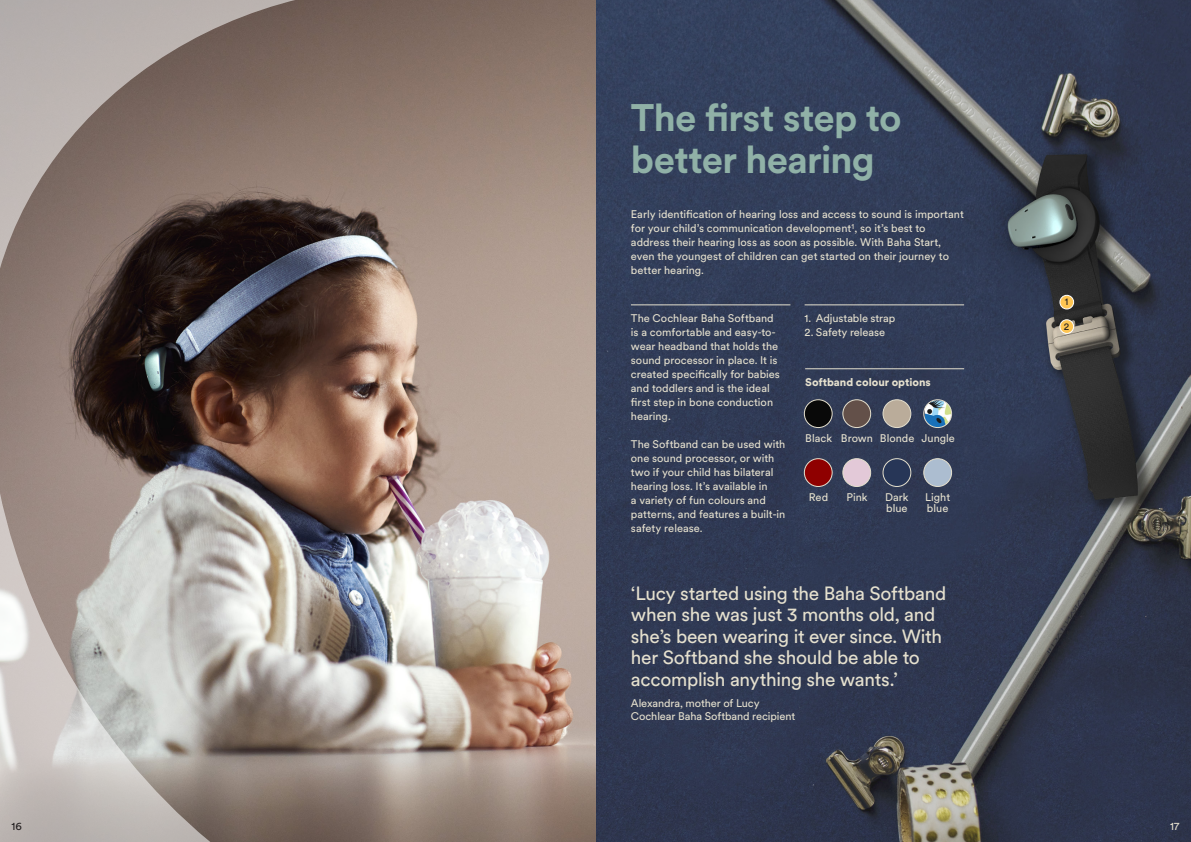
<style>
.page{position:relative;width:1191px;height:842px;background:#fff}
.page>*{position:absolute;margin:0;border:0;box-sizing:border-box;transform-origin:0 0}
.Heading_02_-_Green{font:700 38px/42px "Circular XX";letter-spacing:-.02em;color:#90b1a7}
.Testimonial_-_Creme{font:19px/21.5px "Circular XX";letter-spacing:-.015em;color:#e5e0ce}
.Body_-_Creme{font:11px/14px "Circular XX";color:#e5e0ce}
.Body_-_Creme_Line_ab{font:11px/14px "Circular XX";color:#e5e0ce}
.Testimonial_Details{font:11px/13px "Circular XX";letter-spacing:-.01em;color:#e5e0ce}
.Colours_-_Creme{font:11px/11px "Circular XX";color:#e5e0ce}
.Subheading_04_-_Crem{font:900 11px "Circular XX";color:#e5e0ce}
.t1{font:11px "Circular XX";color:#231f20}
.Numbers{font:10px "Circular XX";color:#231f20}
</style>
<div class="page">
<img style="left:406px;top:0;width:785px;height:842px">
<img style="left:923px;top:459px;width:28px;height:27px;border-radius:14px">
<div style="left:923px;top:458px;width:28px;height:29px;border:1px solid #e5e0ce;border-radius:50%"></div>
<img style="left:883px;top:459px;width:27px;height:27px;border-radius:14px">
<div style="left:882px;top:458px;width:29px;height:29px;border:1px solid #e5e0ce;border-radius:50%"></div>
<img style="left:804px;top:459px;width:28px;height:27px;border-radius:14px">
<div style="left:804px;top:458px;width:28px;height:29px;border:1px solid #e5e0ce;border-radius:50%"></div>
<img style="left:925px;top:401px;width:26px;height:26px">
<div style="left:923px;top:399px;width:28px;height:29px;border:1px solid #e5e0ce;border-radius:50%"></div>
<img style="left:843px;top:459px;width:27px;height:27px;border-radius:13px">
<div style="left:842px;top:458px;width:29px;height:29px;border:1px solid #e5e0ce;border-radius:50%"></div>
<img style="left:804px;top:400px;width:28px;height:27px;border-radius:14px">
<div style="left:804px;top:399px;width:28px;height:29px;border:1px solid #e5e0ce;border-radius:50%"></div>
<img style="left:843px;top:400px;width:27px;height:27px;border-radius:14px">
<div style="left:842px;top:399px;width:29px;height:29px;border:1px solid #e5e0ce;border-radius:50%"></div>
<img style="left:883px;top:400px;width:27px;height:27px;border-radius:14px">
<div style="left:882px;top:399px;width:29px;height:29px;border:1px solid #e5e0ce;border-radius:50%"></div>
<hr style="left:631px;top:305px;width:159px;height:1px;background:#e5e0ce">
<hr style="left:804px;top:305px;width:160px;height:1px;background:#e5e0ce">
<hr style="left:805px;top:368px;width:159px;height:1px;background:#e5e0ce">
<div style="left:1060px;top:295px;width:13px;height:14px;background:#fec552;border-radius:50%"></div>
<div style="left:1059px;top:295px;width:14px;height:14px;border:1px solid #fff;border-radius:50%"></div>
<div style="left:1060px;top:320px;width:13px;height:13px;background:#fec552;border-radius:50%"></div>
<div style="left:1059px;top:319px;width:14px;height:15px;border:1px solid #fff;border-radius:50%"></div>
<img style="left:0;top:366px;width:595px;height:476px">
<svg style="left:0;top:0;width:406px;height:366px;background:#7a6b65"></svg>
<p class="Heading_02_-_Green" style="left:631px;top:95px;width:272px">The first step to better hearing</p>
<p class="Body_-_Creme" style="left:631px;top:206px;width:334px">Early identification of hearing loss and access to sound is important for your child’s communication development<sup>1</sup>, so it’s best to address their hearing loss as soon as possible. With Baha Start, even the youngest of children can get started on their journey to better hearing.</p>
<p class="Body_-_Creme_Line_ab" style="left:631px;top:311px;width:150px">The Cochlear Baha Softband is a comfortable and easy-to&shy;wear headband that holds the sound processor in place. It is created specifically for babies and toddlers and is the ideal first step in bone conduction hearing.</p>
<p class="Body_-_Creme" style="left:631px;top:437px;width:156px">The Softband can be used with one sound processor, or with two if your child has bilateral hearing loss. It’s available in<br>a variety of fun colours and patterns, and features a built-in safety release.</p>
<p class="Body_-_Creme" style="left:804px;top:311px;width:92px">1. Adjustable strap</p>
<p class="Body_-_Creme" style="left:804px;top:325px;width:82px">2. Safety release</p>
<p class="Subheading_04_-_Crem" style="left:805px;top:374px;width:127px">Softband colour options</p>
<p class="Colours_-_Creme" style="left:805px;top:432px;width:28px">Black</p>
<p class="Colours_-_Creme" style="left:841px;top:432px;width:34px">Brown</p>
<p class="Colours_-_Creme" style="left:880px;top:432px;width:36px">Blonde</p>
<p class="Colours_-_Creme" style="left:921px;top:432px;width:35px">Jungle</p>
<p class="Colours_-_Creme" style="left:808px;top:491px;width:21px">Red</p>
<p class="Colours_-_Creme" style="left:846px;top:491px;width:23px">Pink</p>
<p class="Colours_-_Creme" style="left:925px;top:491px;width:27px">Light blue</p>
<p class="Colours_-_Creme" style="left:885px;top:491px;width:25px">Dark blue</p>
<p class="Testimonial_-_Creme" style="left:631px;top:581px;width:317px">‘Lucy started using the Baha Softband when she was just 3 months old, and she’s been wearing it ever since. With her Softband she should be able to accomplish anything she wants.’</p>
<p class="Testimonial_Details" style="left:631px;top:696px;width:166px">Alexandra, mother of Lucy<br>Cochlear Baha Softband recipient</p>
<p class="Numbers" style="left:1065px;top:295px;width:5px">1</p>
<p class="Numbers" style="left:1064px;top:319px;width:7px">2</p>
<p class="t1" style="left:11px;top:819px;width:12px">16</p>
<p class="Body_-_Creme" style="left:1170px;top:819px;width:11px">17</p>
</div>
